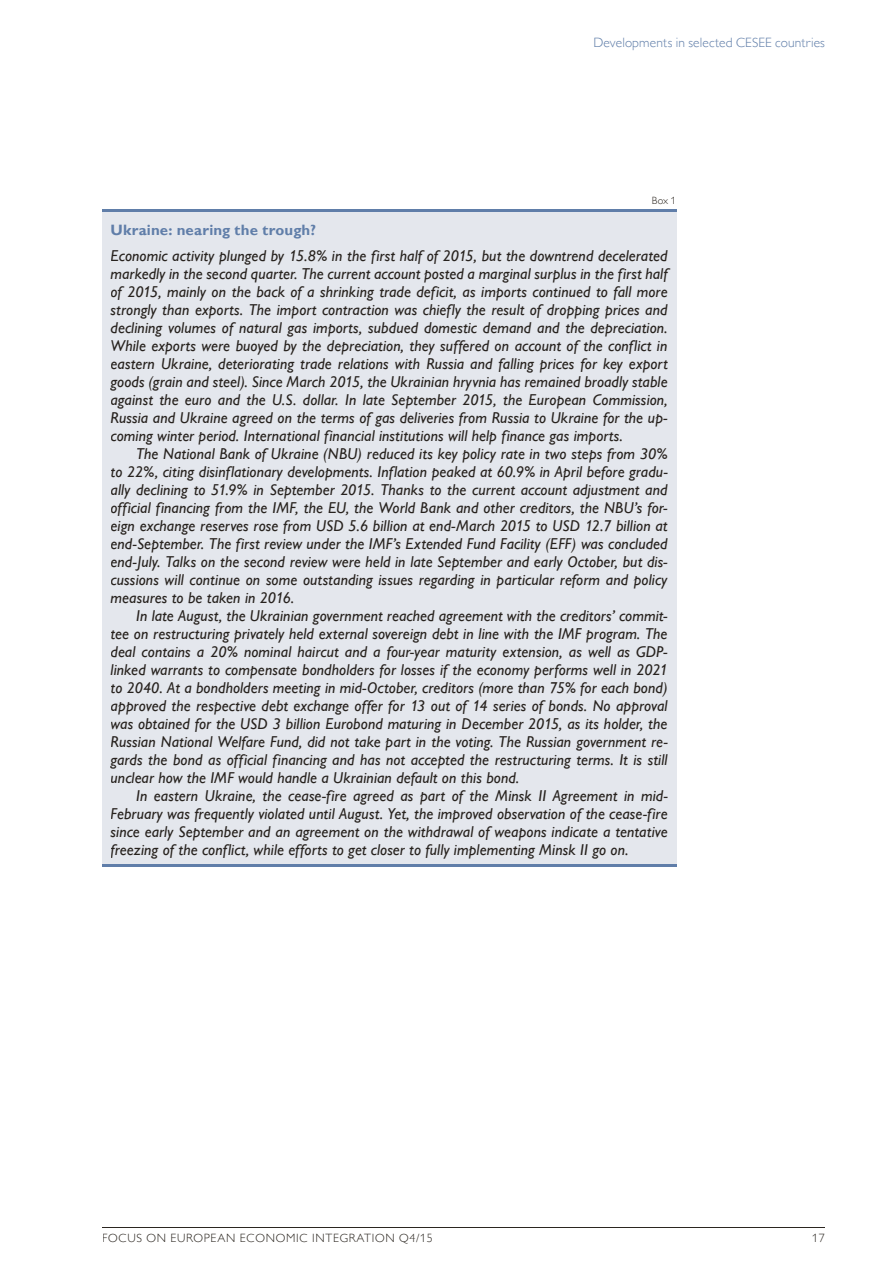
<style>
.page{position:relative;width:893px;height:1263px;background:#fff}
.page>*{position:absolute;margin:0;border:0;box-sizing:border-box;transform-origin:0 0}
.t1{font:italic 500 15.75px/18px "Gill Sans MT Pro";letter-spacing:.005em;color:#27221e;text-align:justify}
.t2{font:700 15px "Gill Sans MT Pro";letter-spacing:.01em;color:#607ea9}
.t3{font:300 13.5px "Gill Sans MT Pro";letter-spacing:.01em;color:#607ea9}
.t4{font:300 12px "Gill Sans MT Pro";letter-spacing:.06em;color:#2b2620}
.t5{font:300 10.5px "Gill Sans MT Pro";color:#2b2620}
</style>
<div class="page">
<hr style="left:102px;top:1227px;width:723px;height:1px;background:#2b2620">
<div style="left:102px;top:210px;width:574px;height:656px;background:#e4e7ed"></div>
<hr style="left:102px;top:209px;width:574px;height:2px;background:#607ea9">
<hr style="left:102px;top:864px;width:574px;height:2px;background:#607ea9">
<p class="t3" style="left:593px;top:35px;width:233px">Developments in selected CESEE countries</p>
<p class="t5" style="left:652px;top:194px;width:26px">Box 1</p>
<p class="t2" style="left:111px;top:220px;width:207px">Ukraine: nearing the trough?</p>
<p class="t1" style="left:111px;top:247px;width:559px">Economic activity plunged by 15.8% in the first half of 2015, but the downtrend decelerated markedly in the second quarter. The current account posted a marginal surplus in the first half of 2015, mainly on the back of a shrinking trade deficit, as imports continued to fall more strongly than exports. The import contraction was chiefly the result of dropping prices and declining volumes of natural gas imports, subdued domestic demand and the depreciation.<br>While exports were buoyed by the depreciation, they suffered on account of the conflict in eastern Ukraine, deteriorating trade relations with Russia and falling prices for key export goods (grain and steel). Since March 2015, the Ukrainian hryvnia has remained broadly stable against the euro and the U.S. dollar. In late September 2015, the European Commission, Russia and Ukraine agreed on the terms of gas deliveries from Russia to Ukraine for the up&shy;coming winter period. International financial institutions will help finance gas imports.</p>
<p class="t1" style="left:111px;top:445px;width:559px;text-indent:26px">The National Bank of Ukraine (NBU) reduced its key policy rate in two steps from 30% to 22%, citing disinflationary developments. Inflation peaked at 60.9% in April before gradu&shy;ally declining to 51.9% in September 2015. Thanks to the current account adjustment and official financing from the IMF, the EU, the World Bank and other creditors, the NBU’s for&shy;eign exchange reserves rose from USD 5.6 billion at end-March 2015 to USD 12.7 billion at end-September. The first review under the IMF’s Extended Fund Facility (EFF) was concluded end-July. Talks on the second review were held in late September and early October, but dis&shy;cussions will continue on some outstanding issues regarding in particular reform and policy measures to be taken in 2016.</p>
<p class="t1" style="left:111px;top:607px;width:559px;text-indent:26px">In late August, the Ukrainian government reached agreement with the creditors’ commit&shy;tee on restructuring privately held external sovereign debt in line with the IMF program. The deal contains a 20% nominal haircut and a four-year maturity extension, as well as GDP&shy;linked warrants to compensate bondholders for losses if the economy performs well in 2021 to 2040. At a bondholders meeting in mid-October, creditors (more than 75% for each bond) approved the respective debt exchange offer for 13 out of 14 series of bonds. No approval was obtained for the USD 3 billion Eurobond maturing in December 2015, as its holder, the Russian National Welfare Fund, did not take part in the voting. The Russian government re&shy;gards the bond as official financing and has not accepted the restructuring terms. It is still unclear how the IMF would handle a Ukrainian default on this bond.</p>
<p class="t1" style="left:111px;top:787px;width:559px;text-indent:26px">In eastern Ukraine, the cease-fire agreed as part of the Minsk II Agreement in mid-February was frequently violated until August. Yet, the improved observation of the cease-fire since early September and an agreement on the withdrawal of weapons indicate a tentative freezing of the conflict, while efforts to get closer to fully implementing Minsk II go on.</p>
<p class="t4" style="left:102px;top:1231px;width:332px">FOCUS ON EUROPEAN ECONOMIC INTEGRATION Q4/15</p>
<p class="t4" style="left:812px;top:1231px;width:14px">17</p>
</div>
